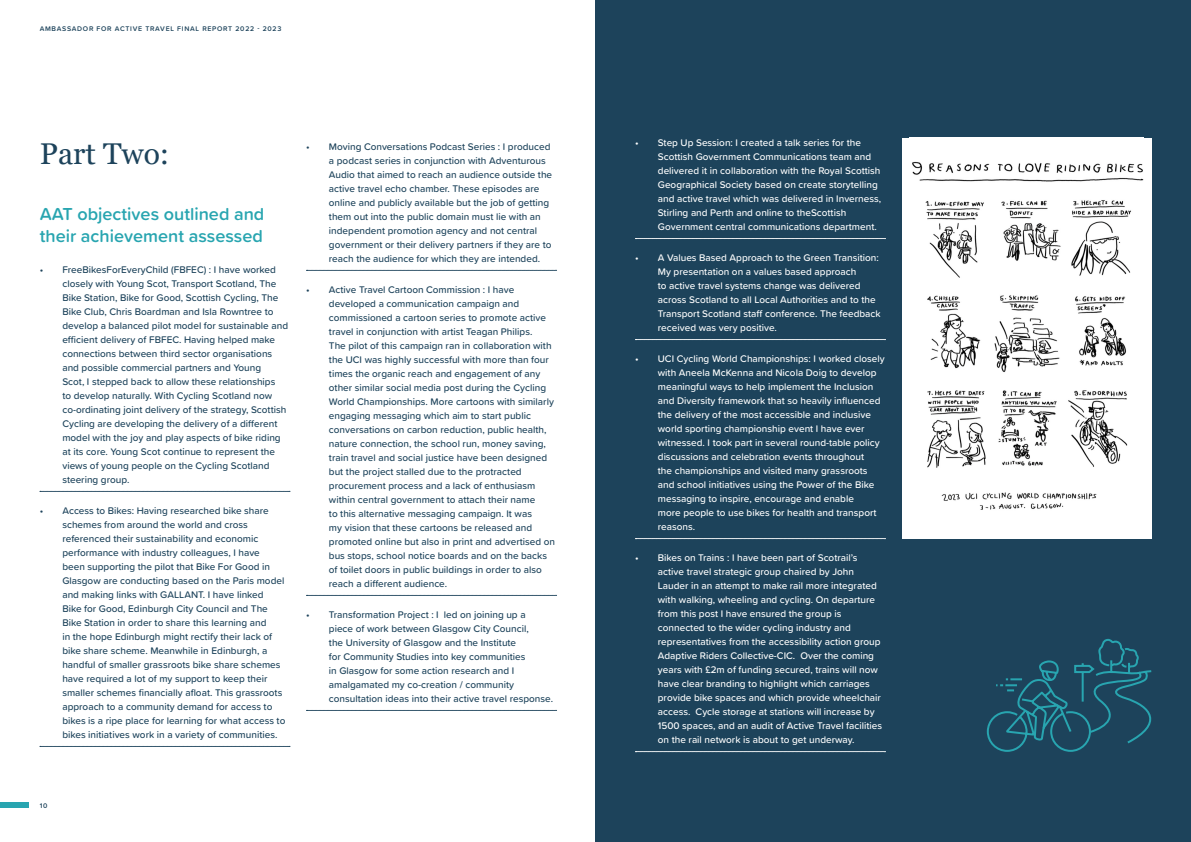
<style>
.page{position:relative;width:1191px;height:842px;background:#fff}
.page>*{position:absolute;margin:0;border:0;box-sizing:border-box;transform-origin:0 0}
.Body_A{font:30px "Georgia";color:#1d435b}
.New_Head{font:600 18px/21.6px "Proxima Soft";color:#28a5b0}
.t1{font:500 10px/14px "Proxima Soft";color:#1d435b}
.t2{font:500 10px/14px "Proxima Soft";color:#fff}
.Body_A-2{font:600 7px "Proxima Soft";letter-spacing:.1em;color:#1d435b}
</style>
<div class="page">
<div style="left:595px;top:0;width:596px;height:842px;background:#1d435b"></div>
<svg style="left:986px;top:638px;width:166px;height:114px"></svg>
<svg style="left:40px;top:491px;width:250px;height:1px"></svg>
<svg style="left:40px;top:746px;width:250px;height:1px"></svg>
<svg style="left:306px;top:270px;width:250px;height:1px"></svg>
<svg style="left:306px;top:595px;width:250px;height:1px"></svg>
<svg style="left:306px;top:710px;width:250px;height:1px"></svg>
<svg style="left:635px;top:238px;width:250px;height:1px"></svg>
<svg style="left:635px;top:339px;width:250px;height:1px"></svg>
<svg style="left:635px;top:538px;width:250px;height:1px"></svg>
<svg style="left:635px;top:751px;width:250px;height:1px"></svg>
<div style="left:0;top:802px;width:28px;height:6px;background:#28a5b0"></div>
<div style="left:901px;top:138px;width:250px;height:401px;background:#fff"></div>
<img style="left:912px;top:161px;width:231px;height:349px">
<p class="Body_A-2" style="left:40px;top:23px;width:243px">AMBASSADOR FOR ACTIVE TRAVEL FINAL REPORT 2022 - 2023</p>
<p class="Body_A" style="left:40px;top:136px;width:131px">Part Two:</p>
<p class="New_Head" style="left:40px;top:202px;width:226px">AAT objectives outlined and their achievement assessed</p>
<p class="t1" style="left:62px;top:262px;width:227px;text-indent:-23px">• FreeBikesForEveryChild (FBFEC) : I have worked closely with Young Scot, Transport Scotland, The Bike Station, Bike for Good, Scottish Cycling, The Bike Club, Chris Boardman and Isla Rowntree to develop a balanced pilot model for sustainable and efficient delivery of FBFEC. Having helped make connections between third sector organisations and possible commercial partners and Young<br>Scot, I stepped back to allow these relationships<br>to develop naturally. With Cycling Scotland now co-ordinating joint delivery of the strategy, Scottish Cycling are developing the delivery of a different model with the joy and play aspects of bike riding at its core. Young Scot continue to represent the views of young people on the Cycling Scotland steering group.</p>
<p class="t1" style="left:62px;top:503px;width:224px;text-indent:-23px">• Access to Bikes: Having researched bike share schemes from around the world and cross referenced their sustainability and economic performance with industry colleagues, I have<br>been supporting the pilot that Bike For Good in Glasgow are conducting based on the Paris model and making links with GALLANT. I have linked Bike for Good, Edinburgh City Council and The Bike Station in order to share this learning and<br>in the hope Edinburgh might rectify their lack of bike share scheme. Meanwhile in Edinburgh, a handful of smaller grassroots bike share schemes have required a lot of my support to keep their smaller schemes financially afloat. This grassroots approach to a community demand for access to bikes is a ripe place for learning for what access to bikes initiatives work in a variety of communities.</p>
<p class="t1" style="left:329px;top:139px;width:225px;text-indent:-23px">• Moving Conversations Podcast Series : I produced a podcast series in conjunction with Adventurous Audio that aimed to reach an audience outside the active travel echo chamber. These episodes are online and publicly available but the job of getting them out into the public domain must lie with an independent promotion agency and not central government or their delivery partners if they are to reach the audience for which they are intended.</p>
<p class="t1" style="left:329px;top:282px;width:228px;text-indent:-23px">• Active Travel Cartoon Commission : I have developed a communication campaign and commissioned a cartoon series to promote active travel in conjunction with artist Teagan Philips.<br>The pilot of this campaign ran in collaboration with the UCI was highly successful with more than four times the organic reach and engagement of any other similar social media post during the Cycling World Championships. More cartoons with similarly engaging messaging which aim to start public conversations on carbon reduction, public health, nature connection, the school run, money saving, train travel and social justice have been designed but the project stalled due to the protracted procurement process and a lack of enthusiasm within central government to attach their name<br>to this alternative messaging campaign. It was<br>my vision that these cartoons be released and promoted online but also in print and advertised on bus stops, school notice boards and on the backs of toilet doors in public buildings in order to also reach a different audience.</p>
<p class="t1" style="left:329px;top:607px;width:226px;text-indent:-23px">• Transformation Project : I led on joining up a<br>piece of work between Glasgow City Council,<br>the University of Glasgow and the Institute<br>for Community Studies into key communities<br>in Glasgow for some action research and I amalgamated my co-creation / community consultation ideas into their active travel response.</p>
<p class="Body_A-2" style="left:40px;top:800px;width:9px">10</p>
<p class="t2" style="left:658px;top:135px;width:225px;text-indent:-23px">• Step Up Session: I created a talk series for the Scottish Government Communications team and delivered it in collaboration with the Royal Scottish Geographical Society based on create storytelling and active travel which was delivered in Inverness, Stirling and Perth and online to theScottish Government central communications department.</p>
<p class="t2" style="left:658px;top:250px;width:224px;text-indent:-23px">• A Values Based Approach to the Green Transition:<br>My presentation on a values based approach<br>to active travel systems change was delivered across Scotland to all Local Authorities and to the Transport Scotland staff conference. The feedback received was very positive.</p>
<p class="t2" style="left:658px;top:351px;width:228px;text-indent:-23px">• UCI Cycling World Championships: I worked closely with Aneela McKenna and Nicola Doig to develop meaningful ways to help implement the Inclusion and Diversity framework that so heavily influenced the delivery of the most accessible and inclusive world sporting championship event I have ever witnessed. I took part in several round-table policy discussions and celebration events throughout<br>the championships and visited many grassroots and school initiatives using the Power of the Bike messaging to inspire, encourage and enable<br>more people to use bikes for health and transport reasons.</p>
<p class="t2" style="left:658px;top:550px;width:226px;text-indent:-23px">• Bikes on Trains : I have been part of Scotrail’s active travel strategic group chaired by John Lauder in an attempt to make rail more integrated with walking, wheeling and cycling. On departure from this post I have ensured the group is connected to the wider cycling industry and representatives from the accessibility action group Adaptive Riders Collective-CIC. Over the coming years with £2m of funding secured, trains will now have clear branding to highlight which carriages provide bike spaces and which provide wheelchair access. Cycle storage at stations will increase by 1500 spaces, and an audit of Active Travel facilities on the rail network is about to get underway.</p>
</div>
